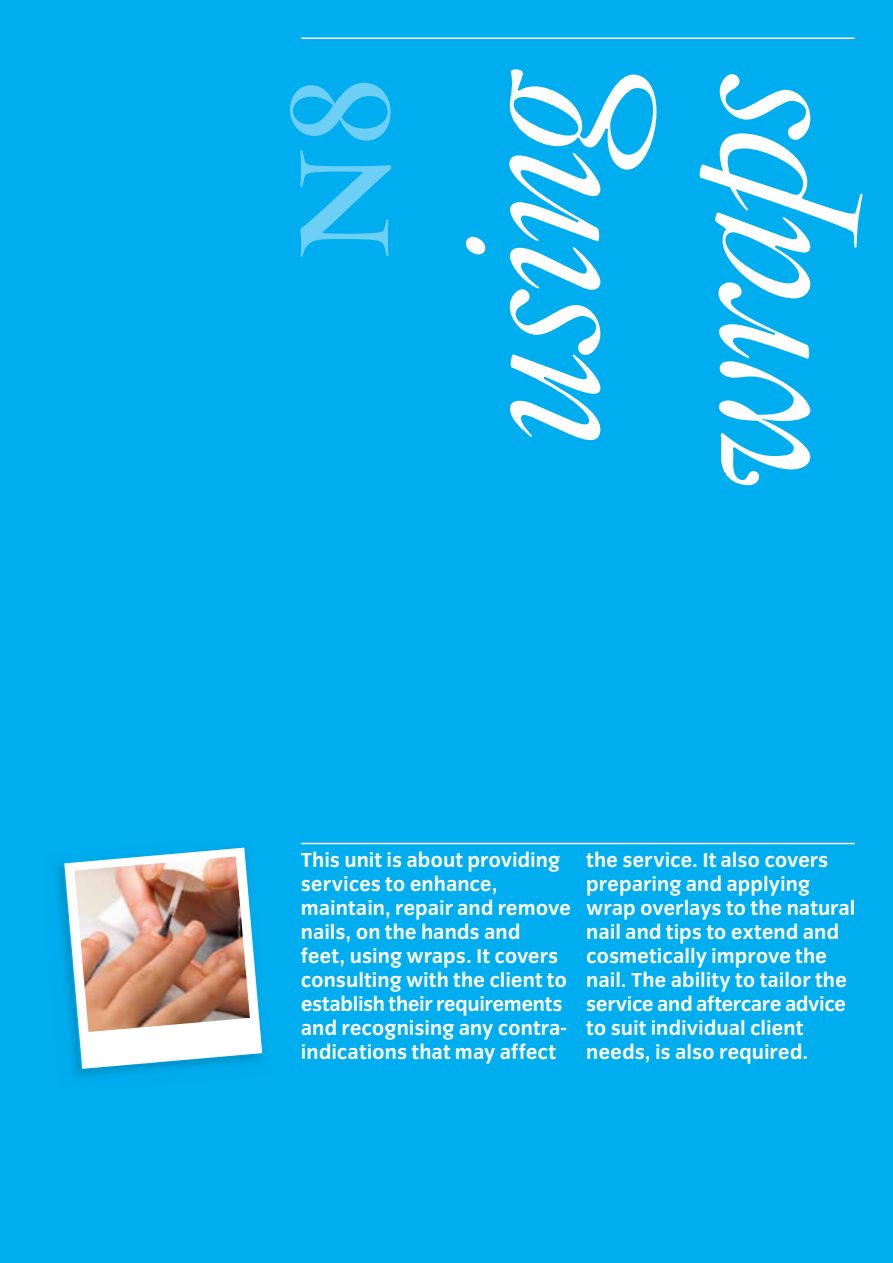
<style>
.page{position:relative;width:893px;height:1263px;background:#00aeef}
.page>*{position:absolute;margin:0;border:0;box-sizing:border-box;transform-origin:0 0}
.t1{font:italic 204px/209.9px "Hoefler Titling HTF Lt";letter-spacing:-.025em;color:#fff}
.t2{font:195px "Hoefler Titling HTF Sm SC";color:#6dcff6}
.t3{font:700 21px/24px "Congress Sans";letter-spacing:-.005em;color:#fff}
.s1{font-size:135px}
</style>
<div class="page">
<hr style="left:301px;top:38px;width:554px;height:1px;background:#fff">
<hr style="left:301px;top:843px;width:554px;height:1px;background:#fff">
<img style="left:56px;top:847px;width:207px;height:230px">
<svg style="left:64px;top:848px;width:198px;height:221px"></svg>
<img style="left:74px;top:856px;width:176px;height:176px">
<h2 class="t2" style="left:192px;top:264px;width:189px;rotate:-90deg">n<span class="s1">8</span></h2>
<h1 class="t1" style="left:434px;top:492px;width:438px;rotate:-90deg">using wraps</h1>
<p class="t3" style="left:301px;top:848px;width:271px">This unit is about providing services to enhance, maintain, repair and remove nails, on the hands and<br>feet, using wraps. It covers consulting with the client to establish their requirements and recognising any contra&shy;indications that may affect</p>
<p class="t3" style="left:586px;top:848px;width:271px">the service. It also covers preparing and applying wrap overlays to the natural nail and tips to extend and cosmetically improve the nail. The ability to tailor the service and aftercare advice to suit individual client needs, is also required.</p>
</div>
